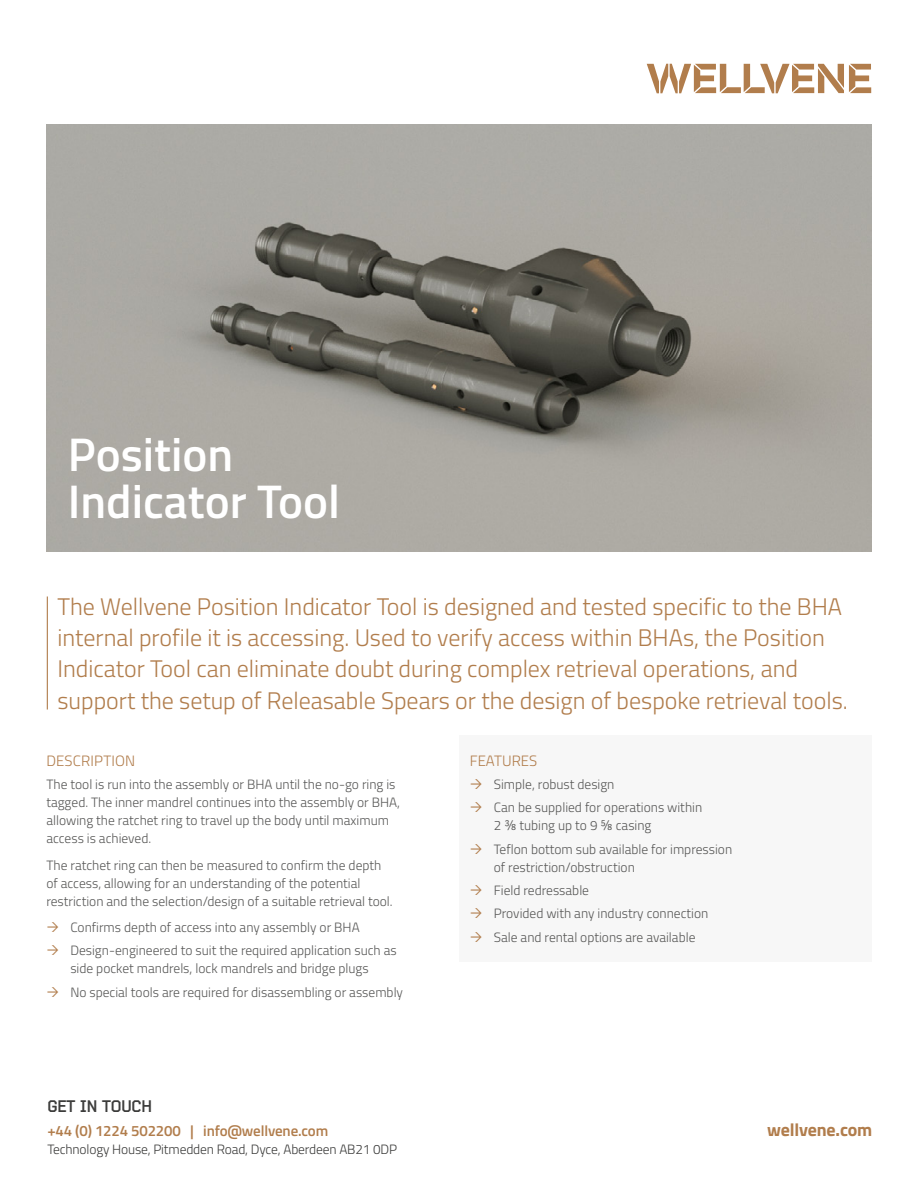
<style>
.page{position:relative;width:918px;height:1188px;background:#fff}
.page>*{position:absolute;margin:0;border:0;box-sizing:border-box;transform-origin:0 0}
.t1{font:600 47.25px/46.5px "Titillium";color:#fff}
.t2{font:300 24px/31.5px "Titillium";color:#b17d4c}
.t3{font:700 18px "Titillium";letter-spacing:-.01em;color:#b17d4c}
.t4{font:700 16.5px "Bender";letter-spacing:-.01em;color:#3c3c3b}
.t5{font:600 15px "Titillium";letter-spacing:-.01em;color:#b17d4c}
.t6{font:300 15px "Titillium";letter-spacing:.01em;color:#b17d4c}
.t7{font:300 13.5px/23.2px "Titillium";color:#575756}
.t8{font:300 13.5px "Titillium";letter-spacing:-.01em;color:#3c3c3b}
.s1{font-family:"Adelle Sans"}
</style>
<div class="page">
<img style="left:46px;top:124px;width:825px;height:427px">
<div style="left:459px;top:735px;width:412px;height:227px;background:#f7f7f7"></div>
<hr style="left:47px;top:597px;width:1px;height:113px;background:#b17d4c">
<svg style="left:647px;top:64px;width:224px;height:29px"></svg>
<h1 class="t1" style="left:68px;top:429px;width:274px">Position<br>Indicator Tool</h1>
<p class="t2" style="left:57px;top:589px;width:792px">The Wellvene Position Indicator Tool is designed and tested specific to the BHA internal profile it is accessing. Used to verify access within BHAs, the Position Indicator Tool can eliminate doubt during complex retrieval operations, and support the setup of Releasable Spears or the design of bespoke retrieval tools.</p>
<p class="t6" style="left:46px;top:750px;width:90px">DESCRIPTION</p>
<p class="t7" style="left:46px;top:775px;width:355px;line-height:18px">The tool is run into the assembly or BHA until the no-go ring is tagged. The inner mandrel continues into the assembly or BHA, allowing the ratchet ring to travel up the body until maximum access is achieved.</p>
<p class="t7" style="left:46px;top:855px;width:348px;line-height:18px">The ratchet ring can then be measured to confirm the depth of access, allowing for an understanding of the potential restriction and the selection/design of a suitable retrieval tool.</p>
<p class="t7" style="left:70px;top:915px;width:328px">Confirms depth of access into any assembly or BHA<br>Design-engineered to suit the required application such as</p>
<p class="t7" style="left:70px;top:956px;width:334px">side pocket mandrels, lock mandrels and bridge plugs<br>No special tools are required for disassembling or assembly</p>
<p class="t4" style="left:47px;top:1096px;width:106px">GET IN TOUCH</p>
<p class="t5" style="left:47px;top:1119px;width:282px">+44 (0) 1224 502200 | info@wellvene.com</p>
<p class="t8" style="left:47px;top:1139px;width:351px">Technology House, Pitmedden Road, Dyce, Aberdeen AB21 0DP</p>
<p class="t6" style="left:470px;top:750px;width:69px">FEATURES</p>
<p class="t7" style="left:494px;top:772px;width:210px">Simple, robust design<br>Can be supplied for operations within</p>
<p class="t7" style="left:494px;top:813px;width:240px">2 <span class="s1">⅜</span> tubing up to 9 <span class="s1">⅝</span> casing<br>Teflon bottom sub available for impression</p>
<p class="t7" style="left:494px;top:855px;width:216px">of restriction/obstruction<br>Field redressable<br>Provided with any industry connection<br>Sale and rental options are available</p>
<h3 class="t3" style="left:767px;top:1116px;width:107px">wellvene.com</h3>
</div>
